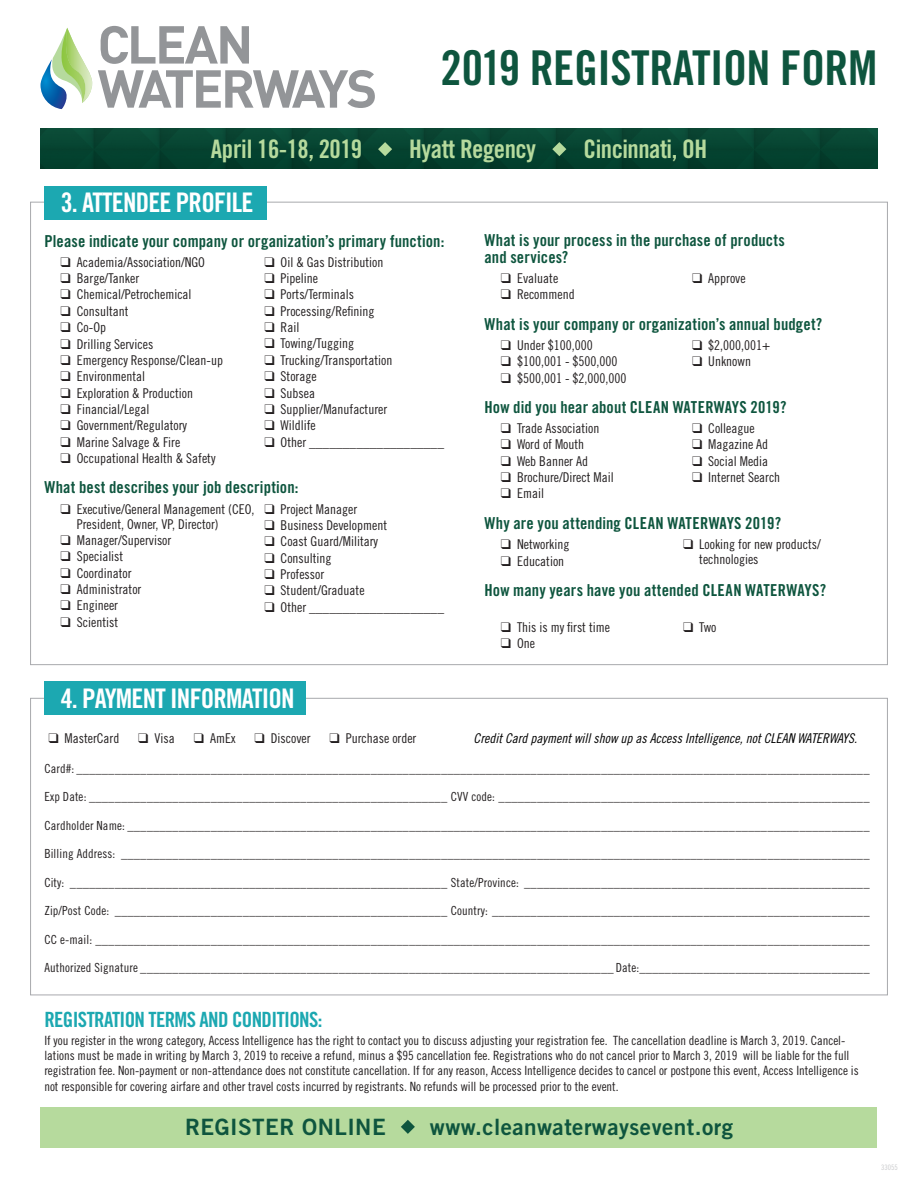
<style>
.page{position:relative;width:918px;height:1188px;background:#fff}
.page>*{position:absolute;margin:0;border:0;box-sizing:border-box;transform-origin:0 0}
.t1{font:48px "Trade Gothic LT Std Bd Cn 20";letter-spacing:-.01em;color:#0e553e}
.t2{font:27px "Trade Gothic LT Std Bd Cn 20";letter-spacing:-.03em;color:#fff}
.t3{font:25.5px "Trade Gothic LT Std Bd Cn 20";letter-spacing:-.02em;color:#b6da9d}
.t4{font:22.5px "Trade Gothic LT Std Bd 2";letter-spacing:.02em;color:#0e553e}
.t5{font:21px "Trade Gothic LT Std Bd Cn 20";letter-spacing:-.03em;color:#1ca8b1}
.t6{font:16.5px/16.5px "Trade Gothic LT Std Bd Cn 20";letter-spacing:.01em;color:#0e553e}
.t7{font:13.5px/15px "Trade Gothic LT Std Cn 18";color:#231f20}
.t8{font:13.5px "Trade Gothic LT Std Cn 18 Obl";color:#000}
.t9{font:12.75px/15.3px "Trade Gothic LT Std Cn 18";color:#231f20}
.t10{font:12.6px "Trade Gothic LT Std Cn 18";letter-spacing:.01em;color:#231f20}
.t11{font:7.5px "Trade Gothic LT Std Cn 18";color:#c7c8ca}
</style>
<div class="page">
<img style="left:40px;top:128px;width:838px;height:41px">
<svg style="left:378px;top:142px;width:14px;height:14px"></svg>
<svg style="left:552px;top:142px;width:14px;height:14px"></svg>
<div style="left:40px;top:1107px;width:838px;height:41px;background:#b6da9d"></div>
<svg style="left:401px;top:1120px;width:14px;height:14px"></svg>
<svg style="left:101px;top:26px;width:148px;height:38px"></svg>
<svg style="left:98px;top:70px;width:277px;height:38px"></svg>
<svg style="left:40px;top:44px;width:26px;height:65px"></svg>
<img style="left:60px;top:35px;width:4px;height:68px">
<img style="left:64px;top:28px;width:28px;height:75px">
<div style="left:44px;top:681px;width:262px;height:34px;background:#1ca8b1"></div>
<div style="left:44px;top:186px;width:223px;height:33px;background:#1ca8b1"></div>
<h1 class="t1" style="left:441px;top:39px;width:438px">2019 REGISTRATION FORM</h1>
<h3 class="t3" style="left:211px;top:133px;width:153px">April 16-18, 2019</h3>
<h3 class="t3" style="left:409px;top:133px;width:128px">Hyatt Regency</h3>
<h3 class="t3" style="left:583px;top:133px;width:125px">Cincinnati, OH</h3>
<h2 class="t2" style="left:61px;top:186px;width:194px">3. ATTENDEE PROFILE</h2>
<h3 class="t6" style="left:44px;top:232px;width:402px">Please indicate your company or organization’s primary function:</h3>
<p class="t7" style="left:61px;top:254px;width:146px">❑ Academia/Association/NGO</p>
<p class="t7" style="left:61px;top:271px;width:80px">❑ Barge/Tanker</p>
<p class="t7" style="left:61px;top:287px;width:132px">❑ Chemical/Petrochemical</p>
<p class="t7" style="left:61px;top:303px;width:69px">❑ Consultant</p>
<p class="t7" style="left:61px;top:320px;width:47px">❑ Co-Op</p>
<p class="t7" style="left:61px;top:336px;width:94px">❑ Drilling Services</p>
<p class="t7" style="left:61px;top:352px;width:164px">❑ Emergency Response/Clean-up</p>
<p class="t7" style="left:61px;top:369px;width:86px">❑ Environmental</p>
<p class="t7" style="left:61px;top:385px;width:134px">❑ Exploration &amp; Production</p>
<p class="t7" style="left:61px;top:401px;width:90px">❑ Financial/Legal</p>
<p class="t7" style="left:61px;top:418px;width:128px">❑ Government/Regulatory</p>
<p class="t7" style="left:61px;top:434px;width:121px">❑ Marine Salvage &amp; Fire</p>
<p class="t7" style="left:61px;top:450px;width:156px">❑ Occupational Health &amp; Safety</p>
<p class="t7" style="left:264px;top:254px;width:120px">❑ Oil &amp; Gas Distribution</p>
<p class="t7" style="left:264px;top:271px;width:55px">❑ Pipeline</p>
<p class="t7" style="left:264px;top:287px;width:91px">❑ Ports/Terminals</p>
<p class="t7" style="left:264px;top:303px;width:111px">❑ Processing/Refining</p>
<p class="t7" style="left:264px;top:320px;width:36px">❑ Rail</p>
<p class="t7" style="left:264px;top:336px;width:91px">❑ Towing/Tugging</p>
<p class="t7" style="left:264px;top:352px;width:129px">❑ Trucking/Transportation</p>
<p class="t7" style="left:264px;top:369px;width:54px">❑ Storage</p>
<p class="t7" style="left:264px;top:385px;width:52px">❑ Subsea</p>
<p class="t7" style="left:264px;top:401px;width:124px">❑ Supplier/Manufacturer</p>
<p class="t7" style="left:264px;top:418px;width:53px">❑ Wildlife</p>
<p class="t7" style="left:264px;top:434px;width:181px">❑ Other ____________________</p>
<h3 class="t6" style="left:44px;top:479px;width:256px">What best describes your job description:</h3>
<p class="t7" style="left:77px;top:501px;width:179px;text-indent:-16px">❑ Executive/General Management (CEO,<br>President, Owner, VP, Director)</p>
<p class="t7" style="left:61px;top:532px;width:112px">❑ Manager/Supervisor</p>
<p class="t7" style="left:61px;top:549px;width:64px">❑ Specialist</p>
<p class="t7" style="left:61px;top:565px;width:72px">❑ Coordinator</p>
<p class="t7" style="left:61px;top:582px;width:82px">❑ Administrator</p>
<p class="t7" style="left:61px;top:598px;width:59px">❑ Engineer</p>
<p class="t7" style="left:61px;top:614px;width:59px">❑ Scientist</p>
<p class="t7" style="left:264px;top:501px;width:94px">❑ Project Manager</p>
<p class="t7" style="left:264px;top:517px;width:124px">❑ Business Development</p>
<p class="t7" style="left:264px;top:534px;width:115px">❑ Coast Guard/Military</p>
<p class="t7" style="left:264px;top:550px;width:69px">❑ Consulting</p>
<p class="t7" style="left:264px;top:566px;width:61px">❑ Professor</p>
<p class="t7" style="left:264px;top:583px;width:102px">❑ Student/Graduate</p>
<p class="t7" style="left:264px;top:599px;width:181px">❑ Other ____________________</p>
<h2 class="t2" style="left:61px;top:682px;width:235px">4. PAYMENT INFORMATION</h2>
<h3 class="t6" style="left:485px;top:232px;width:302px">What is your process in the purchase of products and services?</h3>
<p class="t7" style="left:501px;top:270px;width:59px">❑ Evaluate</p>
<p class="t7" style="left:501px;top:287px;width:75px">❑ Recommend</p>
<p class="t7" style="left:692px;top:270px;width:55px">❑ Approve</p>
<h3 class="t6" style="left:485px;top:315px;width:339px">What is your company or organization’s annual budget?</h3>
<p class="t7" style="left:501px;top:337px;width:93px">❑ Under $100,000</p>
<p class="t7" style="left:501px;top:354px;width:118px">❑ $100,001 - $500,000</p>
<p class="t7" style="left:501px;top:370px;width:127px">❑ $500,001 - $2,000,000</p>
<p class="t7" style="left:692px;top:337px;width:80px">❑ $2,000,001+</p>
<p class="t7" style="left:692px;top:354px;width:60px">❑ Unknown</p>
<h3 class="t6" style="left:485px;top:399px;width:303px">How did you hear about CLEAN WATERWAYS 2019?</h3>
<p class="t7" style="left:501px;top:420px;width:100px">❑ Trade Association</p>
<p class="t7" style="left:501px;top:437px;width:85px">❑ Word of Mouth</p>
<p class="t7" style="left:501px;top:453px;width:89px">❑ Web Banner Ad</p>
<p class="t7" style="left:501px;top:469px;width:114px">❑ Brochure/Direct Mail</p>
<p class="t7" style="left:501px;top:486px;width:45px">❑ Email</p>
<p class="t7" style="left:692px;top:420px;width:64px">❑ Colleague</p>
<p class="t7" style="left:692px;top:437px;width:78px">❑ Magazine Ad</p>
<p class="t7" style="left:692px;top:453px;width:78px">❑ Social Media</p>
<p class="t7" style="left:692px;top:469px;width:90px">❑ Internet Search</p>
<h3 class="t6" style="left:485px;top:515px;width:298px">Why are you attending CLEAN WATERWAYS 2019?</h3>
<p class="t7" style="left:501px;top:537px;width:70px">❑ Networking</p>
<p class="t7" style="left:501px;top:553px;width:65px">❑ Education</p>
<p class="t7" style="left:699px;top:537px;width:123px;text-indent:-16px">❑ Looking for new products/ technologies</p>
<h3 class="t6" style="left:485px;top:581px;width:343px">How many years have you attended CLEAN WATERWAYS?</h3>
<p class="t7" style="left:501px;top:619px;width:111px">❑ This is my first time</p>
<p class="t7" style="left:501px;top:636px;width:36px">❑ One</p>
<p class="t7" style="left:683px;top:619px;width:35px">❑ Two</p>
<p class="t7" style="left:48px;top:730px;width:72px">❑ MasterCard</p>
<p class="t7" style="left:138px;top:730px;width:38px">❑ Visa</p>
<p class="t7" style="left:194px;top:730px;width:43px">❑ AmEx</p>
<p class="t7" style="left:255px;top:730px;width:58px">❑ Discover</p>
<p class="t7" style="left:330px;top:730px;width:88px">❑ Purchase order</p>
<p class="t8" style="left:474px;top:730px;width:385px">Credit Card payment will show up as Access Intelligence, not CLEAN WATERWAYS.</p>
<p class="t10" style="left:44px;top:761px;width:827px">Card#: ____________________________________________________________________________________________________________________________</p>
<p class="t10" style="left:44px;top:789px;width:827px">Exp Date: ________________________________________________________ CVV code: __________________________________________________________</p>
<p class="t10" style="left:44px;top:818px;width:827px">Cardholder Name: ____________________________________________________________________________________________________________________</p>
<p class="t10" style="left:44px;top:846px;width:827px">Billing Address: _____________________________________________________________________________________________________________________</p>
<p class="t10" style="left:44px;top:875px;width:827px">City: ___________________________________________________________ State/Province: ______________________________________________________</p>
<p class="t10" style="left:44px;top:903px;width:827px">Zip/Post Code: ____________________________________________________ Country: ___________________________________________________________</p>
<p class="t10" style="left:44px;top:932px;width:827px">CC e-mail: _________________________________________________________________________________________________________________________</p>
<p class="t10" style="left:44px;top:960px;width:827px">Authorized Signature __________________________________________________________________________ Date:____________________________________</p>
<h3 class="t5" style="left:44px;top:1006px;width:280px">REGISTRATION TERMS AND CONDITIONS:</h3>
<p class="t9" style="left:44px;top:1032px;width:816px">If you register in the wrong category, Access Intelligence has the right to contact you to discuss adjusting your registration fee. The cancellation deadline is March 3, 2019. Cancel&shy;lations must be made in writing by March 3, 2019 to receive a refund, minus a $95 cancellation fee. Registrations who do not cancel prior to March 3, 2019 will be liable for the full registration fee. Non-payment or non-attendance does not constitute cancellation. If for any reason, Access Intelligence decides to cancel or postpone this event, Access Intelligence is not responsible for covering airfare and other travel costs incurred by registrants. No refunds will be processed prior to the event.</p>
<h3 class="t4" style="left:185px;top:1113px;width:202px">REGISTER ONLINE</h3>
<h3 class="t4" style="left:430px;top:1113px;width:304px">www.cleanwaterwaysevent.org</h3>
<p class="t11" style="left:881px;top:1163px;width:18px">33055</p>
</div>
